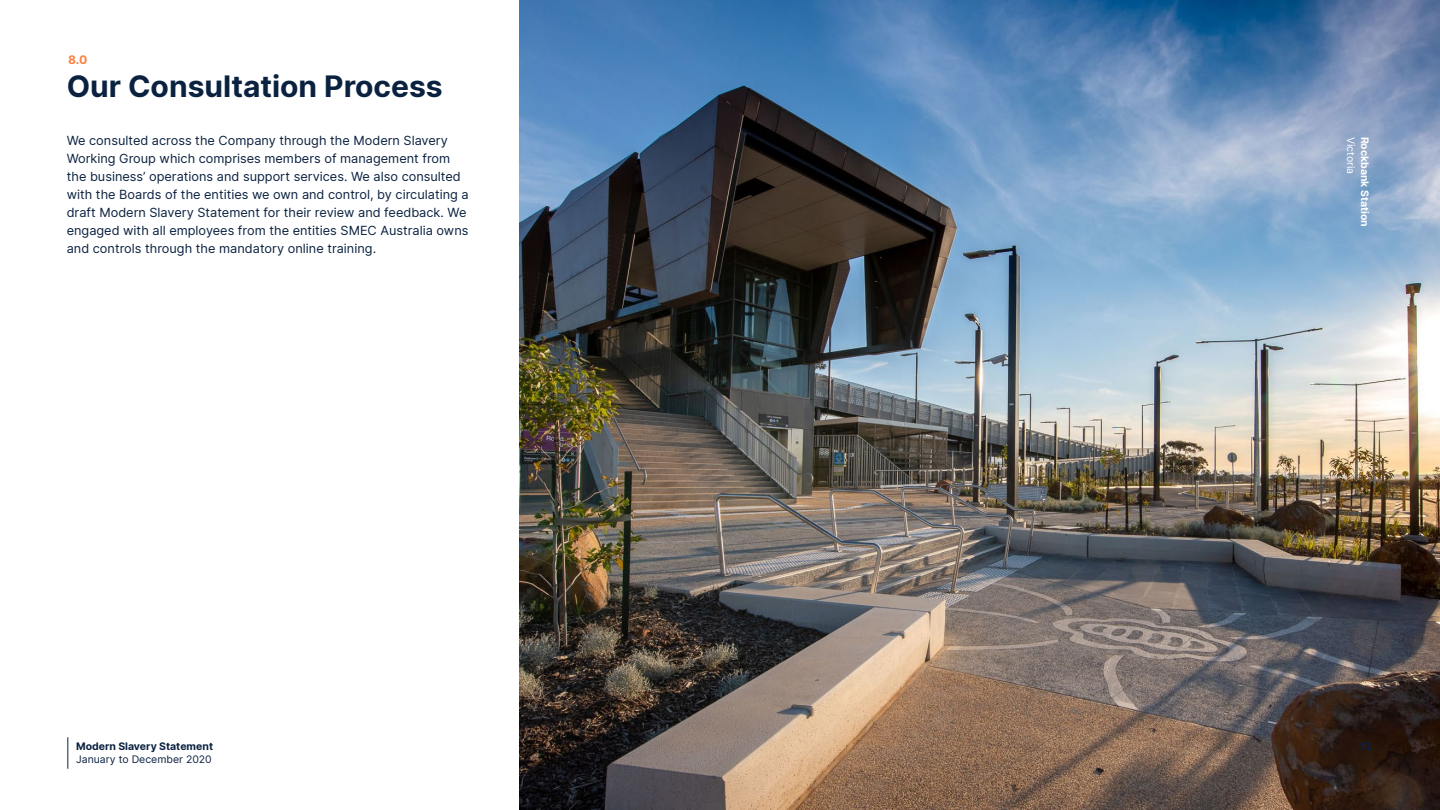
<style>
.page{position:relative;width:1440px;height:810px;background:#fff}
.page>*{position:absolute;margin:0;border:0;box-sizing:border-box;transform-origin:0 0}
.t1{font:700 30px "Inter";color:#0a2140}
.t2{font:12.75px/18px "Inter";color:#0a2140}
.t3{font:700 12px "Inter";color:#ff8040}
.t4{font:700 10.5px "Inter";color:#0a2140}
.t5{font:10.5px "Inter";color:#0a2140}
.t6{font:700 10.5px "Inter";color:#fff}
.t7{font:10.5px "Inter";color:#fff}
</style>
<div class="page">
<hr style="left:67px;top:737px;width:1px;height:32px;background:#0a2140">
<img style="left:519px;top:0;width:921px;height:810px">
<p class="t3" style="left:68px;top:51px;width:21px">8.0</p>
<h1 class="t1" style="left:67px;top:65px;width:378px">Our Consultation Process</h1>
<p class="t2" style="left:67px;top:131px;width:404px">We consulted across the Company through the Modern Slavery Working Group which comprises members of management from the business’ operations and support services. We also consulted with the Boards of the entities we own and control, by circulating a draft Modern Slavery Statement for their review and feedback. We engaged with all employees from the entities SMEC Australia owns and controls through the mandatory online training.</p>
<p class="t4" style="left:76px;top:738px;width:138px">Modern Slavery Statement</p>
<p class="t5" style="left:76px;top:752px;width:137px">January to December 2020</p>
<p class="t7" style="left:1359px;top:136px;width:39px;rotate:90deg">Victoria</p>
<p class="t6" style="left:1373px;top:136px;width:92px;rotate:90deg">Rockbank Station</p>
<p class="t4" style="left:1360px;top:738px;width:13px">12</p>
</div>
